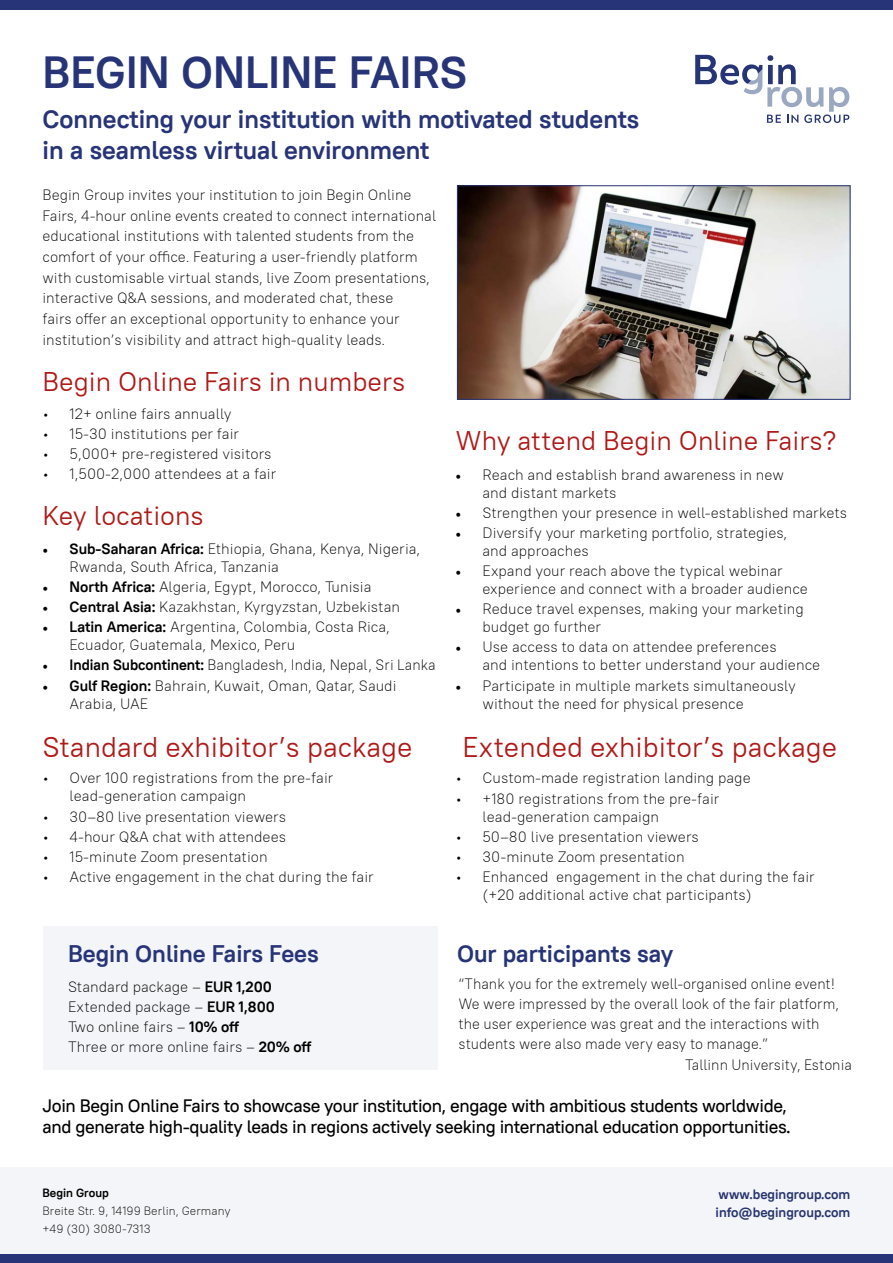
<style>
.page{position:relative;width:893px;height:1263px;background:#fff}
.page>*{position:absolute;margin:0;border:0;box-sizing:border-box;transform-origin:0 0}
.t1{font:700 45px "PT Root UI";color:#273477}
.t2{font:28.5px "PT Root UI";color:#af1917}
.t3{font:27px "PT Root UI";color:#af1917}
.t4{font:700 25.5px/30.6px "PT Root UI";color:#273477}
.t5{font:700 24px "PT Root UI";color:#273477}
.t6{font:500 18px/21.6px "PT Root UI";letter-spacing:-.02em;color:#000}
.t7{font:300 15px/18px "PT Root UI";color:#000}
.t8{font:700 13.5px/18px "PT Root UI";color:#26336e}
.t9{font:300 12px/18px "PT Root UI";color:#000}
.t10{font:700 12px "PT Root UI";color:#000}
.s1{font-family:"Minion Pro";font-weight:400}
.s2{font-weight:700}
</style>
<div class="page">
<div style="left:0;top:1167px;width:893px;height:96px;background:#f4f5f8"></div>
<div style="left:0;top:1254px;width:893px;height:9px;background:#273477"></div>
<div style="left:0;top:0;width:893px;height:9px;background:#273477"></div>
<svg style="left:695px;top:55px;width:154px;height:68px"></svg>
<div style="left:43px;top:926px;width:394px;height:143px;background:#f4f5f8"></div>
<img style="left:459px;top:187px;width:389px;height:211px">
<div style="left:457px;top:185px;width:393px;height:215px;border:1px solid #273477"></div>
<h1 class="t1" style="left:43px;top:43px;width:426px">BEGIN ONLINE FAIRS</h1>
<h3 class="t4" style="left:43px;top:104px;width:598px">Connecting your institution with motivated students in a seamless virtual environment</h3>
<p class="t7" style="left:43px;top:184px;width:395px;line-height:20.7px">Begin Group invites your institution to join Begin Online Fairs, 4-hour online events created to connect international educational institutions with talented students from the comfort of your office. Featuring a user-friendly platform with customisable virtual stands, live Zoom presentations, interactive Q&amp;A sessions, and moderated chat, these<br>fairs offer an exceptional opportunity to enhance your institution’s visibility and attract high-quality leads.</p>
<h3 class="t3" style="left:43px;top:364px;width:364px">Begin Online Fairs in numbers</h3>
<p class="t7" style="left:43px;top:404px;width:191px">• 12+ online fairs annually</p>
<p class="t7" style="left:43px;top:424px;width:198px">• 15-30 institutions per fair</p>
<p class="t7" style="left:43px;top:444px;width:231px">• 5,000+ pre-registered visitors</p>
<p class="t7" style="left:43px;top:465px;width:235px">• 1,500-2,000 attendees at a fair</p>
<h3 class="t3" style="left:455px;top:423px;width:382px">Why attend Begin Online Fairs?</h3>
<p class="t7" style="left:482px;top:465px;width:303px;text-indent:-27px"><span class="s1">•</span> Reach and establish brand awareness in new and distant markets</p>
<p class="t7" style="left:455px;top:503px;width:393px"><span class="s1">•</span> Strengthen your presence in well-established markets</p>
<p class="t7" style="left:482px;top:523px;width:306px;text-indent:-27px"><span class="s1">•</span> Diversify your marketing portfolio, strategies, and approaches</p>
<p class="t7" style="left:482px;top:562px;width:327px;text-indent:-27px"><span class="s1">•</span> Expand your reach above the typical webinar experience and connect with a broader audience</p>
<p class="t7" style="left:482px;top:600px;width:323px;text-indent:-27px"><span class="s1">•</span> Reduce travel expenses, making your marketing budget go further</p>
<p class="t7" style="left:482px;top:638px;width:339px;text-indent:-27px"><span class="s1">•</span> Use access to data on attendee preferences<br>and intentions to better understand your audience</p>
<p class="t7" style="left:482px;top:676px;width:315px;text-indent:-27px"><span class="s1">•</span> Participate in multiple markets simultaneously without the need for physical presence</p>
<h3 class="t3" style="left:43px;top:498px;width:163px">Key locations</h3>
<p class="t7" style="left:70px;top:539px;width:352px;text-indent:-27px"><span class="s1">•</span> <span class="s2">Sub-Saharan Africa:</span> Ethiopia, Ghana, Kenya, Nigeria,<br>Rwanda, South Africa, Tanzania</p>
<p class="t7" style="left:43px;top:577px;width:331px"><span class="s1">•</span> <span class="s2">North Africa:</span> Algeria, Egypt, Morocco, Tunisia</p>
<p class="t7" style="left:43px;top:598px;width:359px"><span class="s1">•</span> <span class="s2">Central Asia:</span> Kazakhstan, Kyrgyzstan, Uzbekistan</p>
<p class="t7" style="left:70px;top:618px;width:322px;text-indent:-27px"><span class="s1">•</span> <span class="s2">Latin America:</span> Argentina, Colombia, Costa Rica,<br>Ecuador, Guatemala, Mexico, Peru</p>
<p class="t7" style="left:43px;top:656px;width:395px"><span class="s1">•</span> <span class="s2">Indian Subcontinent:</span> Bangladesh, India, Nepal, Sri Lanka</p>
<p class="t7" style="left:70px;top:676px;width:328px;text-indent:-27px"><span class="s1">•</span> <span class="s2">Gulf Region:</span> Bahrain, Kuwait, Oman, Qatar, Saudi<br>Arabia, UAE</p>
<h2 class="t2" style="left:43px;top:729px;width:372px">Standard exhibitor’s package</h2>
<h2 class="t2" style="left:463px;top:729px;width:376px">Extended exhibitor’s package</h2>
<p class="t7" style="left:70px;top:769px;width:266px;text-indent:-27px">• Over 100 registrations from the pre-fair lead-generation campaign</p>
<p class="t7" style="left:43px;top:807px;width:245px">• 30–80 live presentation viewers</p>
<p class="t7" style="left:43px;top:827px;width:245px">• 4-hour Q&amp;A chat with attendees</p>
<p class="t7" style="left:43px;top:847px;width:227px">• 15-minute Zoom presentation</p>
<p class="t7" style="left:43px;top:867px;width:333px">• Active engagement in the chat during the fair</p>
<p class="t7" style="left:455px;top:769px;width:297px">• Custom-made registration landing page</p>
<p class="t7" style="left:482px;top:789px;width:239px;text-indent:-27px">• +180 registrations from the pre-fair lead-generation campaign</p>
<p class="t7" style="left:455px;top:827px;width:245px">• 50–80 live presentation viewers</p>
<p class="t7" style="left:455px;top:847px;width:231px">• 30-minute Zoom presentation</p>
<p class="t7" style="left:482px;top:867px;width:334px;text-indent:-27px">• Enhanced engagement in the chat during the fair (+20 additional active chat participants)</p>
<h3 class="t5" style="left:457px;top:938px;width:218px">Оur participants say</h3>
<h3 class="t5" style="left:68px;top:938px;width:252px">Begin Online Fairs Fees</h3>
<p class="t7" style="left:68px;top:976px;width:245px;line-height:20.1px">Standard package – <span class="s2">EUR 1,200<br></span>Extended package – <span class="s2">EUR 1,800<br></span>Two online fairs – <span class="s2">10% off<br></span>Three or more online fairs – <span class="s2">20% off</span></p>
<p class="t7" style="left:459px;top:974px;width:378px">“Thank you for the extremely well-organised online event!</p>
<p class="t7" style="left:459px;top:994px;width:382px">We were impressed by the overall look of the fair platform,</p>
<p class="t7" style="left:459px;top:1015px;width:363px">the user experience was great and the interactions with</p>
<p class="t7" style="left:459px;top:1035px;width:311px">students were also made very easy to manage.”</p>
<p class="t7" style="left:685px;top:1055px;width:168px">Tallinn University, Estonia</p>
<p class="t6" style="left:43px;top:1094px;width:750px">Join Begin Online Fairs to showcase your institution, engage with ambitious students worldwide, and generate high-quality leads in regions actively seeking international education opportunities.</p>
<p class="t10" style="left:43px;top:1185px;width:68px">Begin Group</p>
<p class="t9" style="left:43px;top:1201px;width:190px">Breite Str. 9, 14199 Berlin, Germany +49 (30) 3080-7313</p>
<p class="t8" style="left:716px;top:1185px;width:136px">www.begingroup.com info@begingroup.com</p>
</div>
